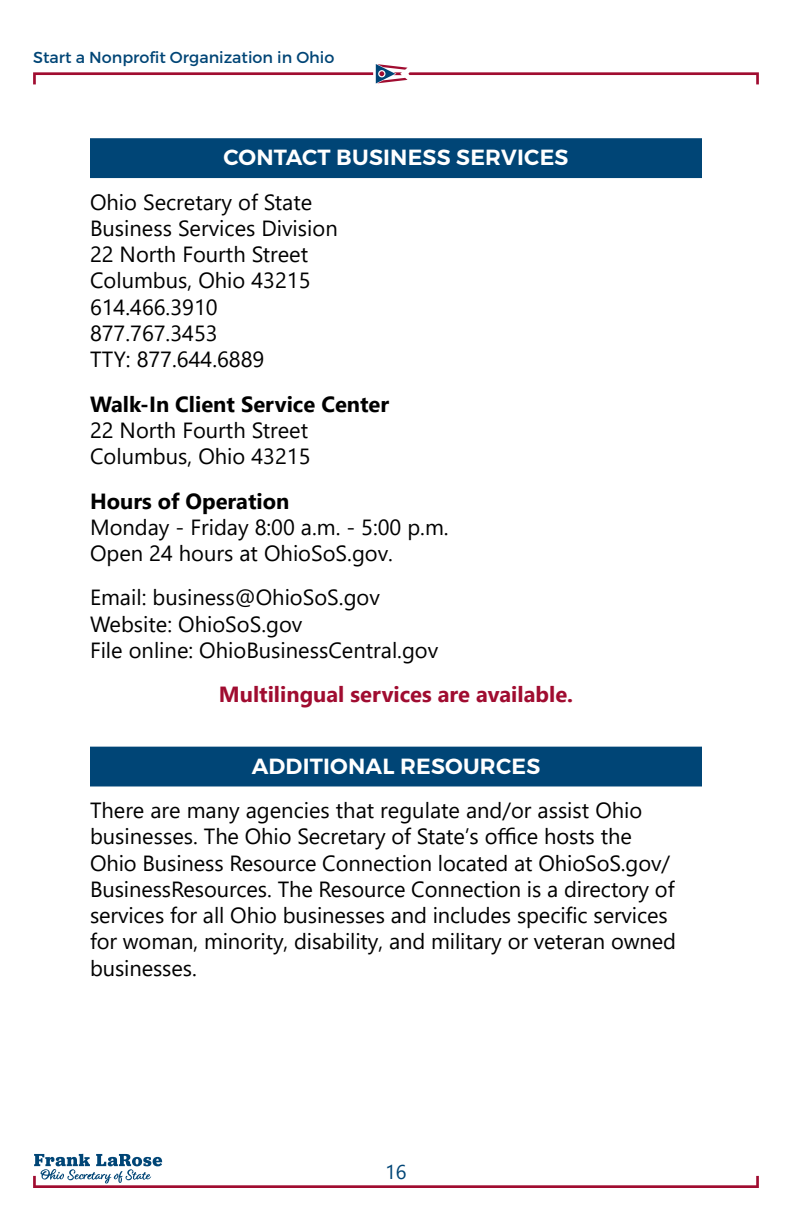
<style>
.page{position:relative;width:792px;height:1224px;background:#fff}
.page>*{position:absolute;margin:0;border:0;box-sizing:border-box;transform-origin:0 0}
.text{font:22px/26.4px "Segoe UI";color:#000}
.Headers{font:600 22px "Montserrat";letter-spacing:.01em;color:#fff}
.text-2{font:700 22px "Segoe UI";color:#a00c30}
.t1{font:20px "Segoe UI";color:#004576}
.t2{font:16px "Montserrat";color:#004576}
.s1{font-weight:700}
</style>
<div class="page">
<svg style="left:33px;top:64px;width:726px;height:20px"></svg>
<svg style="left:33px;top:1154px;width:726px;height:34px"></svg>
<div style="left:90px;top:138px;width:612px;height:40px;background:#004576"></div>
<div style="left:90px;top:747px;width:612px;height:39px;background:#004576"></div>
<p class="t2" style="left:33px;top:48px;width:303px">Start a Nonprofit Organization in Ohio</p>
<h1 class="Headers" style="left:223px;top:144px;width:347px">CONTACT BUSINESS SERVICES</h1>
<p class="text" style="left:90px;top:187px;width:249px">Ohio Secretary of State<br>Business Services Division<br>22 North Fourth Street<br>Columbus, Ohio 43215<br>614.466.3910<br>877.767.3453<br>TTY: 877.644.6889</p>
<p class="text" style="left:90px;top:389px;width:301px"><span class="s1">Walk-In Client Service Center<br></span>22 North Fourth Street<br>Columbus, Ohio 43215</p>
<p class="text" style="left:90px;top:486px;width:360px"><span class="s1">Hours of Operation<br></span>Monday - Friday 8:00 a.m. - 5:00 p.m.<br>Open 24 hours at OhioSoS.gov.</p>
<p class="text" style="left:90px;top:582px;width:350px">Email: business@OhioSoS.gov<br>Website: OhioSoS.gov<br>File online: OhioBusinessCentral.gov</p>
<p class="text-2" style="left:219px;top:674px;width:356px">Multilingual services are available.</p>
<h1 class="Headers" style="left:252px;top:752px;width:290px">ADDITIONAL RESOURCES</h1>
<p class="text" style="left:90px;top:795px;width:588px">There are many agencies that regulate and/or assist Ohio businesses. The Ohio Secretary of State’s office hosts the Ohio Business Resource Connection located at OhioSoS.gov/ BusinessResources. The Resource Connection is a directory of services for all Ohio businesses and includes specific services for woman, minority, disability, and military or veteran owned businesses.</p>
<p class="t1" style="left:385px;top:1153px;width:23px">16</p>
</div>
